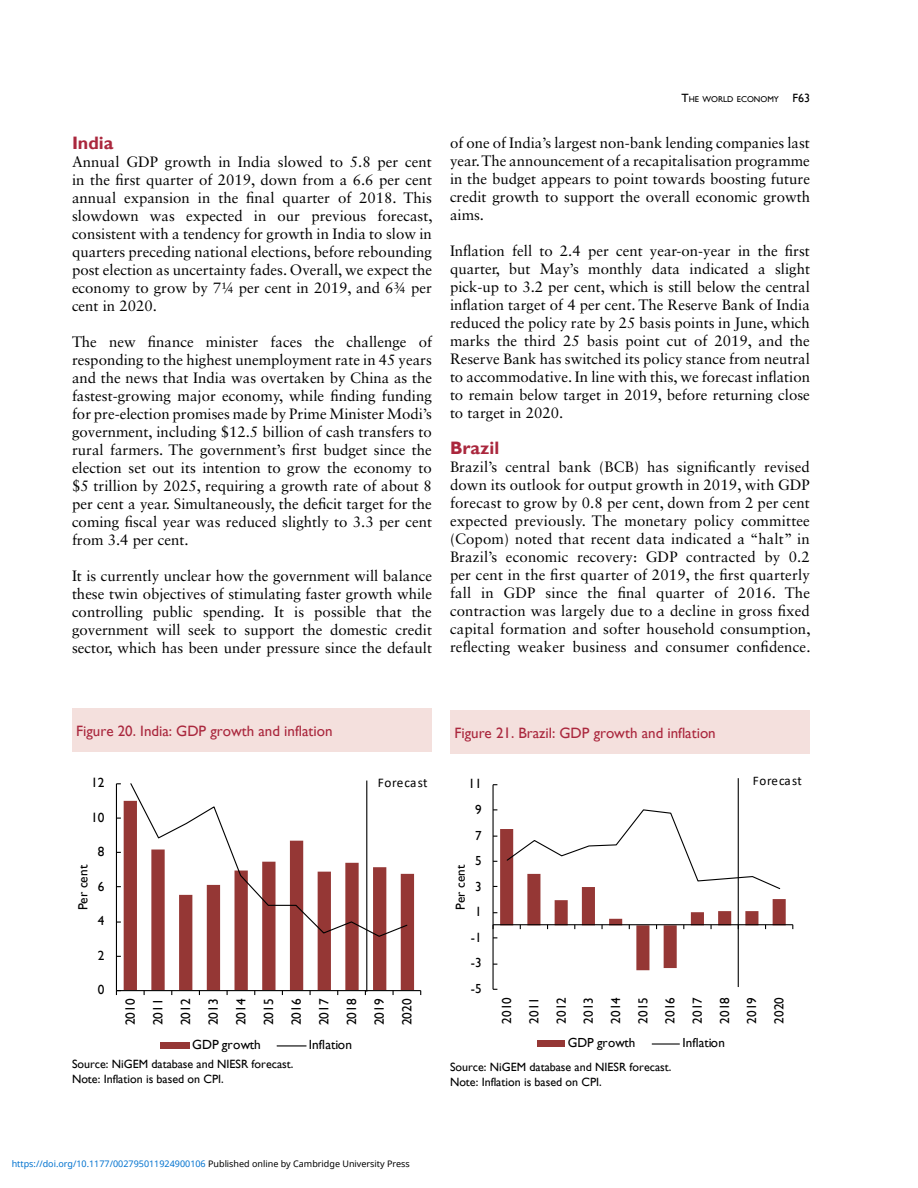
<style>
.page{position:relative;width:918px;height:1188px;background:#fff}
.page>*{position:absolute;margin:0;border:0;box-sizing:border-box;transform-origin:0 0}
.t1{font:700 18px "Gill Sans";color:#aa273d}
.t2{font:15px/18px "Sabon LT Std";color:#000;text-align:justify}
.t3{font:15px "Gill Sans";color:#aa273d}
.t4{font:13.35px/27.8px "Gill Sans";color:#000;text-align:justify}
.t5{font:13.35px "Calibri";letter-spacing:.04em;color:#000}
.t6{font:13.2px "Gill Sans";color:#000}
.t7{font:13.2px "Calibri";letter-spacing:.04em;color:#000}
.t8{font:13.05px/27.3px "Gill Sans";color:#000;text-align:justify}
.t9{font:12px/15px "Gill Sans";color:#000}
.t10{font:9px "Noto Sans";color:#0172cf}
.t11{font:8.4px "Gill Sans";color:#000}
.s1{font-size:12px}
.s2{color:#000}
</style>
<div class="page">
<div style="left:72px;top:709px;width:360px;height:43px;background:#f4e0dd"></div>
<svg style="left:124px;top:801px;width:290px;height:189px"></svg>
<hr style="left:116px;top:784px;width:1px;height:207px;background:#000">
<hr style="left:116px;top:990px;width:305px;height:1px;background:#000">
<svg style="left:129px;top:783px;width:279px;height:155px"></svg>
<div style="left:160px;top:1042px;width:29px;height:7px;background:#953735"></div>
<hr style="left:277px;top:1045px;width:29px;height:2px;background:#000">
<hr style="left:366px;top:781px;width:1px;height:211px;background:#000">
<div style="left:450px;top:711px;width:360px;height:43px;background:#f4e0dd"></div>
<hr style="left:493px;top:785px;width:1px;height:204px;background:#000">
<hr style="left:493px;top:924px;width:300px;height:1px;background:#000">
<svg style="left:493px;top:809px;width:293px;height:161px"></svg>
<div style="left:537px;top:1040px;width:27px;height:7px;background:#953735"></div>
<hr style="left:652px;top:1043px;width:27px;height:2px;background:#000">
<hr style="left:738px;top:778px;width:1px;height:209px;background:#000">
<p class="t1" style="left:72px;top:132px;width:43px">India</p>
<p class="t2" style="left:72px;top:153px;width:362px">Annual GDP growth in India slowed to 5.8 per cent in the first quarter of 2019, down from a 6.6 per cent annual expansion in the final quarter of 2018. This slowdown was expected in our previous forecast, consistent with a tendency for growth in India to slow in quarters preceding national elections, before rebounding post election as uncertainty fades. Overall, we expect the economy to grow by 7¼ per cent in 2019, and 6¾ per cent in 2020.</p>
<p class="t2" style="left:72px;top:333px;width:362px">The new finance minister faces the challenge of responding to the highest unemployment rate in 45 years and the news that India was overtaken by China as the fastest-growing major economy, while finding funding for pre-election promises made by Prime Minister Modi’s government, including $12.5 billion of cash transfers to rural farmers. The government’s first budget since the election set out its intention to grow the economy to $5 trillion by 2025, requiring a growth rate of about 8 per cent a year. Simultaneously, the deficit target for the coming fiscal year was reduced slightly to 3.3 per cent from 3.4 per cent.</p>
<p class="t2" style="left:72px;top:567px;width:362px">It is currently unclear how the government will balance these twin objectives of stimulating faster growth while controlling public spending. It is possible that the government will seek to support the domestic credit sector, which has been under pressure since the default</p>
<p class="t11" style="left:681px;top:94px;width:130px"><span class="s1">T</span>HE WORLD ECONOMY <span class="s1">F63</span></p>
<p class="t2" style="left:450px;top:134px;width:362px">of one of India’s largest non-bank lending companies last year. The announcement of a recapitalisation programme in the budget appears to point towards boosting future credit growth to support the overall economic growth aims.</p>
<p class="t2" style="left:450px;top:242px;width:362px">Inflation fell to 2.4 per cent year-on-year in the first quarter, but May’s monthly data indicated a slight pick-up to 3.2 per cent, which is still below the central inflation target of 4 per cent. The Reserve Bank of India reduced the policy rate by 25 basis points in June, which marks the third 25 basis point cut of 2019, and the Reserve Bank has switched its policy stance from neutral to accommodative. In line with this, we forecast inflation to remain below target in 2019, before returning close to target in 2020.</p>
<p class="t1" style="left:450px;top:437px;width:51px">Brazil</p>
<p class="t2" style="left:450px;top:458px;width:362px">Brazil’s central bank (BCB) has significantly revised down its outlook for output growth in 2019, with GDP forecast to grow by 0.8 per cent, down from 2 per cent expected previously. The monetary policy committee (Copom) noted that recent data indicated a “halt” in Brazil’s economic recovery: GDP contracted by 0.2 per cent in the first quarter of 2019, the first quarterly fall in GDP since the final quarter of 2016. The contraction was largely due to a decline in gross fixed capital formation and softer household consumption, reflecting weaker business and consumer confidence.</p>
<p class="t3" style="left:76px;top:722px;width:258px">Figure 20. India: GDP growth and inflation</p>
<p class="t4" style="left:91px;top:769px;width:15px">12</p>
<p class="t4" style="left:91px;top:804px;width:15px">10</p>
<p class="t4" style="left:69px;top:910px;width:47px;rotate:-90deg">Per cent</p>
<p class="t4" style="left:98px;top:838px;width:8px">8</p>
<p class="t4" style="left:98px;top:873px;width:8px">6</p>
<p class="t4" style="left:98px;top:907px;width:8px">4</p>
<p class="t4" style="left:98px;top:941px;width:8px">2</p>
<p class="t4" style="left:98px;top:976px;width:8px">0</p>
<p class="t5" style="left:378px;top:773px;width:51px">Forecast</p>
<p class="t4" style="left:116px;top:1025px;width:28px;rotate:-90deg">2010<br>2011<br>2012<br>2013<br>2014<br>2015<br>2016<br>2017<br>2018<br>2019<br>2020</p>
<p class="t4" style="left:192px;top:1031px;width:70px">GDP growth</p>
<p class="t4" style="left:309px;top:1031px;width:45px">Inflation</p>
<p class="t9" style="left:72px;top:1056px;width:223px">Source: NiGEM database and NIESR forecast.<br>Note: Inflation is based on CPI.</p>
<p class="t3" style="left:454px;top:724px;width:263px">Figure 21. Brazil: GDP growth and inflation</p>
<p class="t6" style="left:468px;top:776px;width:15px">11</p>
<p class="t6" style="left:475px;top:802px;width:8px">9</p>
<p class="t8" style="left:447px;top:910px;width:46px;rotate:-90deg">Per cent</p>
<p class="t6" style="left:475px;top:827px;width:8px">7</p>
<p class="t6" style="left:475px;top:853px;width:8px">5</p>
<p class="t6" style="left:475px;top:878px;width:8px">3</p>
<p class="t6" style="left:475px;top:904px;width:8px">1</p>
<p class="t6" style="left:471px;top:930px;width:12px">-1</p>
<p class="t6" style="left:471px;top:955px;width:12px">-3</p>
<p class="t6" style="left:471px;top:981px;width:12px">-5</p>
<p class="t7" style="left:753px;top:771px;width:51px">Forecast</p>
<p class="t8" style="left:493px;top:1024px;width:28px;rotate:-90deg">2010<br>2011<br>2012<br>2013<br>2014<br>2015<br>2016<br>2017<br>2018<br>2019<br>2020</p>
<p class="t6" style="left:568px;top:1035px;width:69px">GDP growth</p>
<p class="t6" style="left:683px;top:1035px;width:44px">Inflation</p>
<p class="t9" style="left:450px;top:1059px;width:223px">Source: NiGEM database and NIESR forecast.<br>Note: Inflation is based on CPI.</p>
<p class="t10" style="left:12px;top:1157px;width:400px">https://doi.org/10.1177/002795011924900106 <span class="s2">Published online by Cambridge University Press</span></p>
</div>
